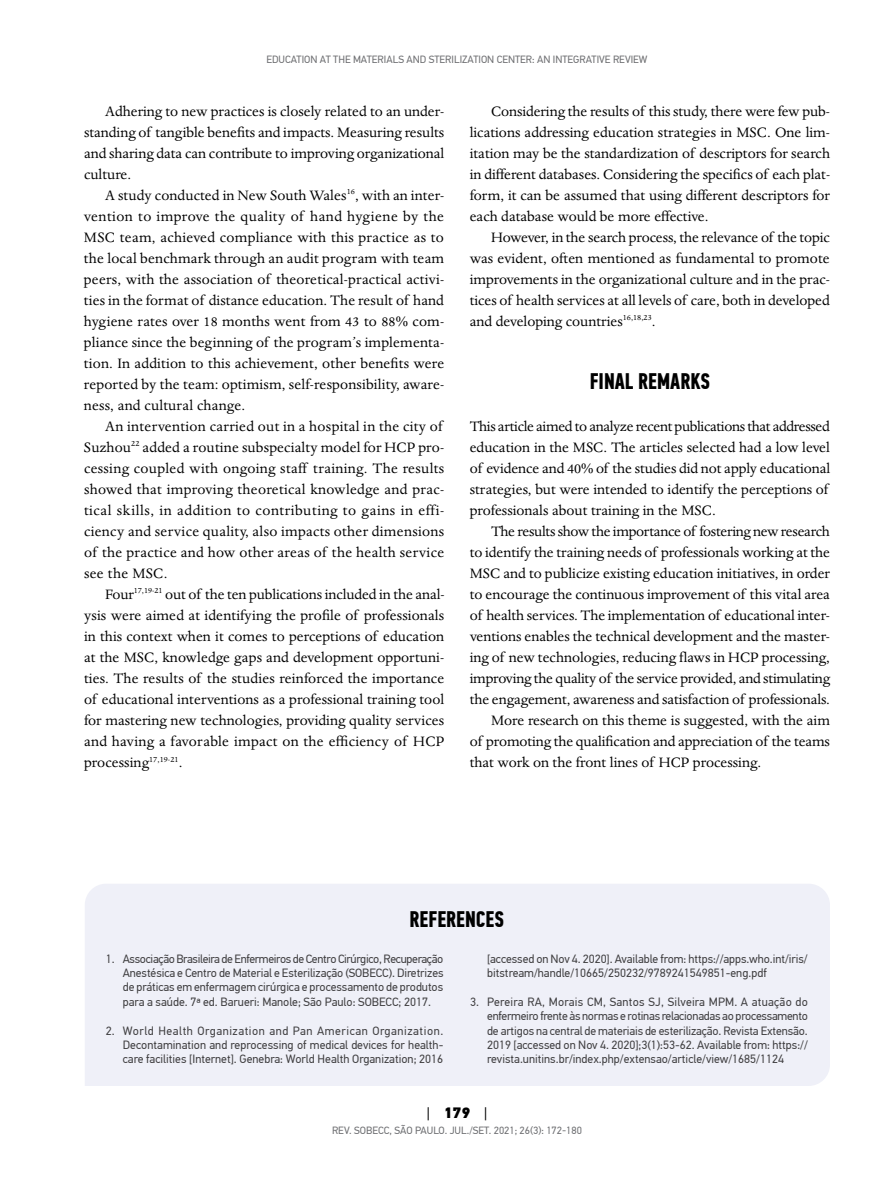
<style>
.page{position:relative;width:893px;height:1191px;background:#fff}
.page>*{position:absolute;margin:0;border:0;box-sizing:border-box;transform-origin:0 0}
.t1{font:700 22.5px "PF Din Text Comp Pro";color:#000}
.t2{font:15.75px/21px "Dante MT Std";color:#000;text-align:justify}
.t3{font:15.75px "Dante MT Std";letter-spacing:-.02em;color:#000}
.t4{font:900 15px "PF Din Text Pro";color:#000}
.t5{font:12px/14.4px "PF Din Text Pro";color:#414042;text-align:justify}
.t6{font:10.5px "PF Din Text Pro";color:#6d6e71}
.s1{font-weight:400}
</style>
<div class="page">
<div style="left:85px;top:884px;width:745px;height:202px;background:#eff0f8"></div>
<p class="t6" style="left:266px;top:53px;width:383px">EDUCATION AT THE MATERIALS AND STERILIZATION CENTER: AN INTEGRATIVE REVIEW</p>
<p class="t2" style="left:84px;top:100px;width:362px;text-indent:21px">Adhering to new practices is closely related to an under&shy;standing of tangible benefits and impacts. Measuring results and sharing data can contribute to improving organizational culture.</p>
<p class="t2" style="left:84px;top:184px;width:362px;text-indent:21px">A study conducted in New South Wales<sup>16</sup>, with an inter&shy;vention to improve the quality of hand hygiene by the MSC team, achieved compliance with this practice as to the local benchmark through an audit program with team peers, with the association of theoretical-practical activi&shy;ties in the format of distance education. The result of hand hygiene rates over 18 months went from 43 to 88% com&shy;pliance since the beginning of the program’s implementa&shy;tion. In addition to this achievement, other benefits were reported by the team: optimism, self-responsibility, aware&shy;ness, and cultural change.</p>
<p class="t2" style="left:84px;top:415px;width:362px;text-indent:21px">An intervention carried out in a hospital in the city of Suzhou<sup>22</sup> added a routine subspecialty model for HCP pro&shy;cessing coupled with ongoing staff training. The results showed that improving theoretical knowledge and prac&shy;tical skills, in addition to contributing to gains in effi&shy;ciency and service quality, also impacts other dimensions of the practice and how other areas of the health service see the MSC.</p>
<p class="t2" style="left:84px;top:583px;width:362px;text-indent:21px">Four<sup>17,19-21</sup> out of the ten publications included in the anal&shy;ysis were aimed at identifying the profile of professionals in this context when it comes to perceptions of education at the MSC, knowledge gaps and development opportuni&shy;ties. The results of the studies reinforced the importance of educational interventions as a professional training tool for mastering new technologies, providing quality services and having a favorable impact on the efficiency of HCP processing<sup>17,19-21</sup>.</p>
<p class="t2" style="left:470px;top:100px;width:362px;text-indent:21px">Considering the results of this study, there were few pub&shy;lications addressing education strategies in MSC. One lim&shy;itation may be the standardization of descriptors for search in different databases. Considering the specifics of each plat&shy;form, it can be assumed that using different descriptors for each database would be more effective.</p>
<p class="t2" style="left:470px;top:226px;width:362px;text-indent:21px">However, in the search process, the relevance of the topic was evident, often mentioned as fundamental to promote improvements in the organizational culture and in the prac&shy;tices of health services at all levels of care, both in developed and developing countries<sup>16,18,23</sup>.</p>
<h1 class="t1" style="left:590px;top:367px;width:122px">FINAL REMARKS</h1>
<p class="t2" style="left:470px;top:415px;width:362px;text-align:left">This article aimed to analyze recent publications that addressed education in the MSC. The articles selected had a low level of evidence and 40% of the studies did not apply educational strategies, but were intended to identify the perceptions of professionals about training in the MSC.</p>
<p class="t3" style="left:491px;top:521px;width:340px">The results show the importance of fostering new research</p>
<p class="t2" style="left:470px;top:541px;width:362px">to identify the training needs of professionals working at the</p>
<p class="t2" style="left:470px;top:562px;width:362px">MSC and to publicize existing education initiatives, in order</p>
<p class="t2" style="left:470px;top:583px;width:362px">to encourage the continuous improvement of this vital area</p>
<p class="t2" style="left:470px;top:604px;width:362px">of health services. The implementation of educational inter-</p>
<p class="t2" style="left:470px;top:625px;width:362px">ventions enables the technical development and the master-</p>
<p class="t2" style="left:470px;top:646px;width:362px">ing of new technologies, reducing flaws in HCP processing,</p>
<p class="t2" style="left:470px;top:667px;width:362px">improving the quality of the service provided, and stimulating</p>
<p class="t2" style="left:470px;top:688px;width:362px">the engagement, awareness and satisfaction of professionals.</p>
<p class="t2" style="left:491px;top:709px;width:340px">More research on this theme is suggested, with the aim</p>
<p class="t2" style="left:470px;top:730px;width:362px">of promoting the qualification and appreciation of the teams</p>
<p class="t2" style="left:470px;top:751px;width:293px">that work on the front lines of HCP processing.</p>
<h1 class="t1" style="left:410px;top:906px;width:96px">REFERENCES</h1>
<p class="t5" style="left:123px;top:951px;width:322px;text-indent:-17px">1. Associação Brasileira de Enfermeiros de Centro Cirúrgico, Recuperação Anestésica e Centro de Material e Esterilização (SOBECC). Diretrizes de práticas em enfermagem cirúrgica e processamento de produtos para a saúde. 7ª ed. Barueri: Manole; São Paulo: SOBECC; 2017.</p>
<p class="t5" style="left:123px;top:1023px;width:322px;text-indent:-17px">2. World Health Organization and Pan American Organization.<br>Decontamination and reprocessing of medical devices for health&shy;care facilities [Internet]. Genebra: World Health Organization; 2016</p>
<p class="t5" style="left:487px;top:951px;width:322px">[accessed on Nov 4. 2020]. Available from: https://apps.who.int/iris/ bitstream/handle/10665/250232/9789241549851-eng.pdf</p>
<p class="t5" style="left:487px;top:994px;width:322px;text-indent:-17px">3. Pereira RA, Morais CM, Santos SJ, Silveira MPM. A atuação do enfermeiro frente às normas e rotinas relacionadas ao processamento de artigos na central de materiais de esterilização. Revista Extensão.<br>2019 [accessed on Nov 4. 2020];3(1):53-62. Available from: https:// revista.unitins.br/index.php/extensao/article/view/1685/1124</p>
<p class="t4" style="left:427px;top:1102px;width:62px"><span class="s1">|</span> 179 <span class="s1">|</span></p>
<p class="t6" style="left:332px;top:1124px;width:251px">REV. SOBECC, SÃO PAULO. JUL./SET. 2021; 26(3): 172-180</p>
</div>
